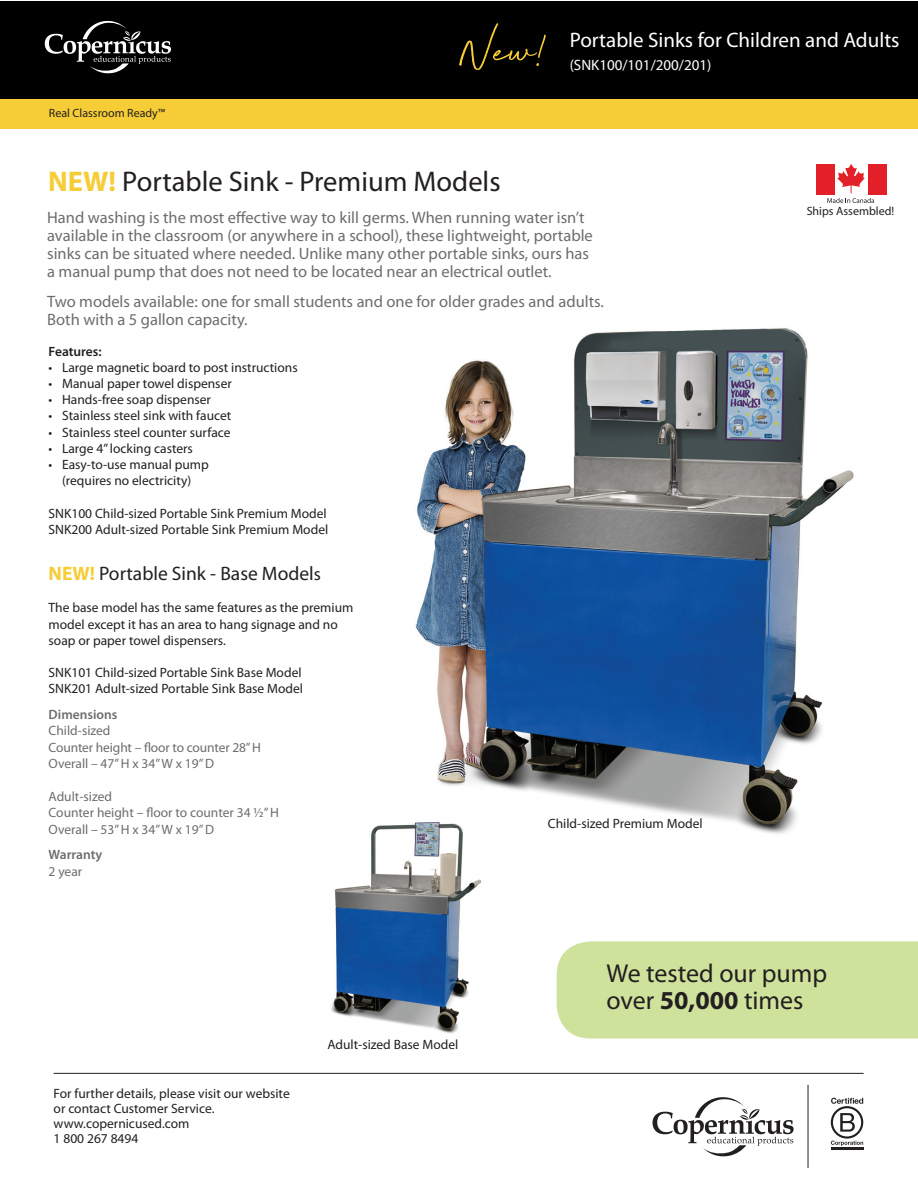
<style>
.page{position:relative;width:918px;height:1188px;background:#fff}
.page>*{position:absolute;margin:0;border:0;box-sizing:border-box;transform-origin:0 0}
.t1{font:52.5px "Beyond Infinity";color:#f6cd37}
.t2{font:28.5px "Myriad Pro";color:#231f20}
.t3{font:25.95px "Myriad Pro";color:#231f20}
.t4{font:21px "Myriad Pro";color:#fff}
.t5{font:19.5px "Myriad Pro";color:#231f20}
.t6{font:16.5px/18px "Myriad Pro";color:#6c6d70}
.t7{font:15px "Myriad Pro";color:#fff}
.t8{font:13.5px/16.2px "Myriad Pro";color:#231f20}
.t9{font:13.5px "Myriad Pro";color:#6c6d70}
.t10{font:600 13.5px "Myriad Pro";color:#6c6d70}
.t11{font:600 13.5px "Myriad Pro";color:#231f20}
.t12{font:12px "Myriad Pro";color:#231f20}
.s1{font-weight:700;color:#f6cd37}
.s2{font-size:18px}
.s3{font-weight:700}
</style>
<div class="page">
<img style="left:415px;top:327px;width:439px;height:507px">
<div style="left:0;top:1px;width:918px;height:98px;background:#000"></div>
<svg style="left:45px;top:21px;width:126px;height:52px"></svg>
<div style="left:0;top:99px;width:918px;height:29px;background:#f6cd37"></div>
<hr style="left:54px;top:1073px;width:810px;height:1px;background:#231f20">
<div style="left:816px;top:164px;width:19px;height:30px;background:#e31f27"></div>
<div style="left:868px;top:164px;width:19px;height:30px;background:#e31f27"></div>
<svg style="left:827px;top:163px;width:47px;height:40px"></svg>
<div style="left:557px;top:941px;width:361px;height:98px;background:#cee29b"></div>
<img style="left:331px;top:807px;width:166px;height:227px">
<svg style="left:653px;top:1097px;width:141px;height:59px"></svg>
<hr style="left:808px;top:1085px;width:1px;height:83px;background:#231f20">
<hr style="left:831px;top:1147px;width:32px;height:2px;background:#231f20">
<svg style="left:831px;top:1098px;width:33px;height:48px"></svg>
<p class="t12" style="left:49px;top:105px;width:118px">Real Classroom Ready™</p>
<p class="t1" style="left:460px;top:19px;width:92px">New!</p>
<p class="t4" style="left:570px;top:27px;width:331px">Portable Sinks for Children and Adults</p>
<p class="t7" style="left:570px;top:55px;width:143px">(SNK100/101/200/201)</p>
<p class="t2" style="left:48px;top:163px;width:454px"><span class="s1">NEW!</span> Portable Sink - Premium Models</p>
<p class="t6" style="left:47px;top:208px;width:547px">Hand washing is the most effective way to kill germs. When running water isn’t available in the classroom (or anywhere in a school), these lightweight, portable sinks can be situated where needed. Unlike many other portable sinks, ours has</p>
<p class="t6" style="left:47px;top:262px;width:506px">a manual pump that does not need to be located near an electrical outlet.</p>
<p class="t6" style="left:47px;top:292px;width:558px">Two models available: one for small students and one for older grades and adults.<br>Both with a 5 gallon capacity.</p>
<p class="t11" style="left:49px;top:342px;width:55px">Features:</p>
<p class="t8" style="left:49px;top:359px;width:251px">• Large magnetic board to post instructions</p>
<p class="t8" style="left:49px;top:375px;width:185px">• Manual paper towel dispenser</p>
<p class="t8" style="left:49px;top:391px;width:164px">• Hands-free soap dispenser</p>
<p class="t8" style="left:49px;top:408px;width:184px">• Stainless steel sink with faucet</p>
<p class="t8" style="left:49px;top:424px;width:184px">• Stainless steel counter surface</p>
<p class="t8" style="left:49px;top:440px;width:146px">• Large 4” locking casters</p>
<p class="t8" style="left:49px;top:456px;width:162px">• Easy-to-use manual pump</p>
<p class="t8" style="left:62px;top:472px;width:131px">(requires no electricity)</p>
<p class="t8" style="left:49px;top:505px;width:280px">SNK100 Child-sized Portable Sink Premium Model</p>
<p class="t8" style="left:49px;top:521px;width:281px">SNK200 Adult-sized Portable Sink Premium Model</p>
<p class="t5" style="left:49px;top:561px;width:274px"><span class="s1">NEW!</span> Portable Sink - Base Model<span class="s2">s</span></p>
<p class="t8" style="left:49px;top:600px;width:306px">The base model has the same features as the premium model except it has an area to hang signage and no soap or paper towel dispensers.</p>
<p class="t8" style="left:49px;top:664px;width:255px">SNK101 Child-sized Portable Sink Base Model</p>
<p class="t8" style="left:49px;top:681px;width:256px">SNK201 Adult-sized Portable Sink Base Model</p>
<p class="t10" style="left:49px;top:706px;width:70px">Dimensions</p>
<p class="t9" style="left:49px;top:723px;width:63px">Child-sized</p>
<p class="t9" style="left:49px;top:739px;width:214px">Counter height – floor to counter 28” H</p>
<p class="t9" style="left:49px;top:756px;width:167px">Overall – 47” H x 34” W x 19” D</p>
<p class="t9" style="left:49px;top:788px;width:65px">Adult-sized</p>
<p class="t9" style="left:49px;top:804px;width:232px">Counter height – floor to counter 34 1/2” H</p>
<p class="t9" style="left:49px;top:821px;width:167px">Overall – 53” H x 34” W x 19” D</p>
<p class="t10" style="left:49px;top:846px;width:55px">Warranty</p>
<p class="t9" style="left:49px;top:863px;width:35px">2 year</p>
<p class="t8" style="left:548px;top:815px;width:156px">Child-sized Premium Model</p>
<p class="t12" style="left:807px;top:204px;width:89px">Ships Assembled!</p>
<p class="t8" style="left:54px;top:1085px;width:238px">For further details, please visit our website</p>
<p class="t8" style="left:54px;top:1100px;width:162px">or contact Customer Service.</p>
<p class="t8" style="left:54px;top:1115px;width:137px">www.copernicused.com</p>
<p class="t8" style="left:54px;top:1130px;width:86px">1 800 267 8494</p>
<p class="t8" style="left:327px;top:1036px;width:133px">Adult-sized Base Model</p>
<p class="t3" style="left:607px;top:957px;width:222px">We tested our pump</p>
<p class="t3" style="left:607px;top:984px;width:198px">over <span class="s3">50,000</span> times</p>
</div>
